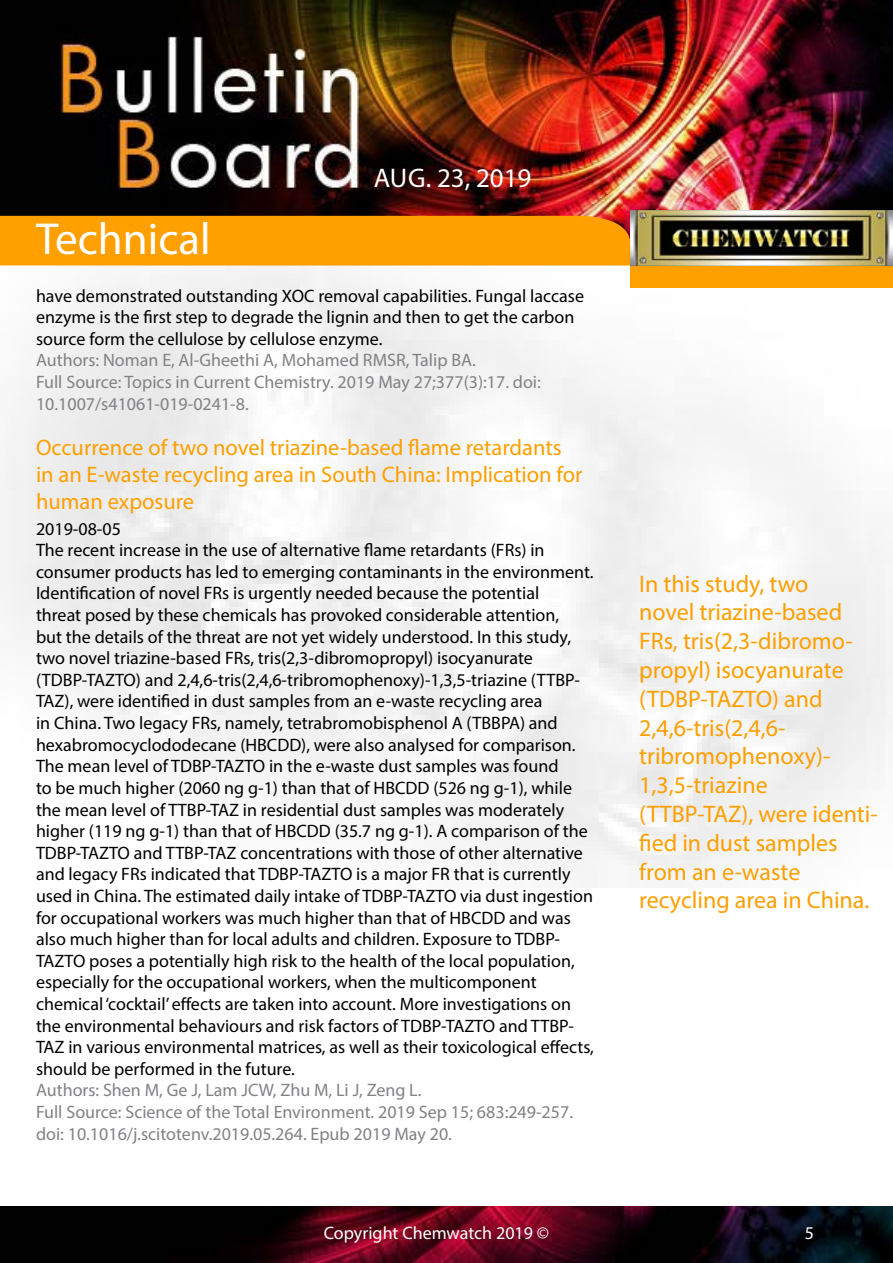
<style>
.page{position:relative;width:893px;height:1263px;background:#fff}
.page>*{position:absolute;margin:0;border:0;box-sizing:border-box;transform-origin:0 0}
.t1{font:45px "Myriad Pro";color:#fff}
.t2{font:27px "Myriad Pro";color:#fff}
.t3{font:24px/28.8px "Myriad Pro";color:#ff9f00}
.t4{font:22.5px/27px "Myriad Pro";color:#ff9f00}
.t5{font:18px/21.6px "Myriad Pro";color:#000}
.t6{font:18px/21.6px "Myriad Pro";color:#808285}
.t7{font:18px "Myriad Pro";color:#fff}
</style>
<div class="page">
<img style="left:0;top:0;width:893px;height:887px">
<div style="left:630px;top:265px;width:263px;height:23px;background:#ff9f00"></div>
<img style="left:630px;top:210px;width:262px;height:56px">
<svg style="left:0;top:216px;width:630px;height:72px"></svg>
<img style="left:0;top:1206px;width:893px;height:57px">
<h2 class="t2" style="left:374px;top:161px;width:159px">Aug. 23, 2019</h2>
<h1 class="t1" style="left:36px;top:211px;width:176px">Technical</h1>
<p class="t5" style="left:36px;top:284px;width:550px">have demonstrated outstanding XOC removal capabilities. Fungal laccase enzyme is the first step to degrade the lignin and then to get the carbon source form the cellulose by cellulose enzyme.</p>
<p class="t6" style="left:36px;top:349px;width:506px">Authors: Noman E, Al-Gheethi A, Mohamed RMSR, Talip BA.<br>Full Source: Topics in Current Chemistry. 2019 May 27;377(3):17. doi:<br>10.1007/s41061-019-0241-8.</p>
<p class="t4" style="left:36px;top:433px;width:548px">Occurrence of two novel triazine-based flame retardants in an E-waste recycling area in South China: Implication for human exposure</p>
<p class="t5" style="left:36px;top:517px;width:559px">2019-08-05<br>The recent increase in the use of alternative flame retardants (FRs) in consumer products has led to emerging contaminants in the environment.<br>Identification of novel FRs is urgently needed because the potential<br>threat posed by these chemicals has provoked considerable attention,<br>but the details of the threat are not yet widely understood. In this study, two novel triazine-based FRs, tris(2,3-dibromopropyl) isocyanurate (TDBP-TAZTO) and 2,4,6-tris(2,4,6-tribromophenoxy)-1,3,5-triazine (TTBP-TAZ), were identified in dust samples from an e-waste recycling area<br>in China. Two legacy FRs, namely, tetrabromobisphenol A (TBBPA) and hexabromocyclododecane (HBCDD), were also analysed for comparison.<br>The mean level of TDBP-TAZTO in the e-waste dust samples was found<br>to be much higher (2060 ng g-1) than that of HBCDD (526 ng g-1), while the mean level of TTBP-TAZ in residential dust samples was moderately higher (119 ng g-1) than that of HBCDD (35.7 ng g-1). A comparison of the TDBP-TAZTO and TTBP-TAZ concentrations with those of other alternative and legacy FRs indicated that TDBP-TAZTO is a major FR that is currently used in China. The estimated daily intake of TDBP-TAZTO via dust ingestion for occupational workers was much higher than that of HBCDD and was also much higher than for local adults and children. Exposure to TDBP-TAZTO poses a potentially high risk to the health of the local population, especially for the occupational workers, when the multicomponent chemical ‘cocktail’ effects are taken into account. More investigations on the environmental behaviours and risk factors of TDBP-TAZTO and TTBP-TAZ in various environmental matrices, as well as their toxicological effects, should be performed in the future.</p>
<p class="t6" style="left:36px;top:1079px;width:539px">Authors: Shen M, Ge J, Lam JCW, Zhu M, Li J, Zeng L.<br>Full Source: Science of the Total Environment. 2019 Sep 15; 683:249-257. doi: 10.1016/j.scitotenv.2019.05.264. Epub 2019 May 20.</p>
<p class="t3" style="left:639px;top:569px;width:240px">In this study, two<br>novel triazine-based<br>FRs, tris(2,3-dibromo&shy;propyl) isocyanurate (TDBP-TAZTO) and<br>2,4,6-tris(2,4,6- tribromophenoxy)-<br>1,3,5-triazine (TTBP-TAZ), were identi&shy;fied in dust samples from an e-waste recycling area in China.</p>
<p class="t7" style="left:324px;top:1222px;width:227px">Copyright Chemwatch 2019 ©</p>
<p class="t7" style="left:805px;top:1222px;width:11px">5</p>
</div>
